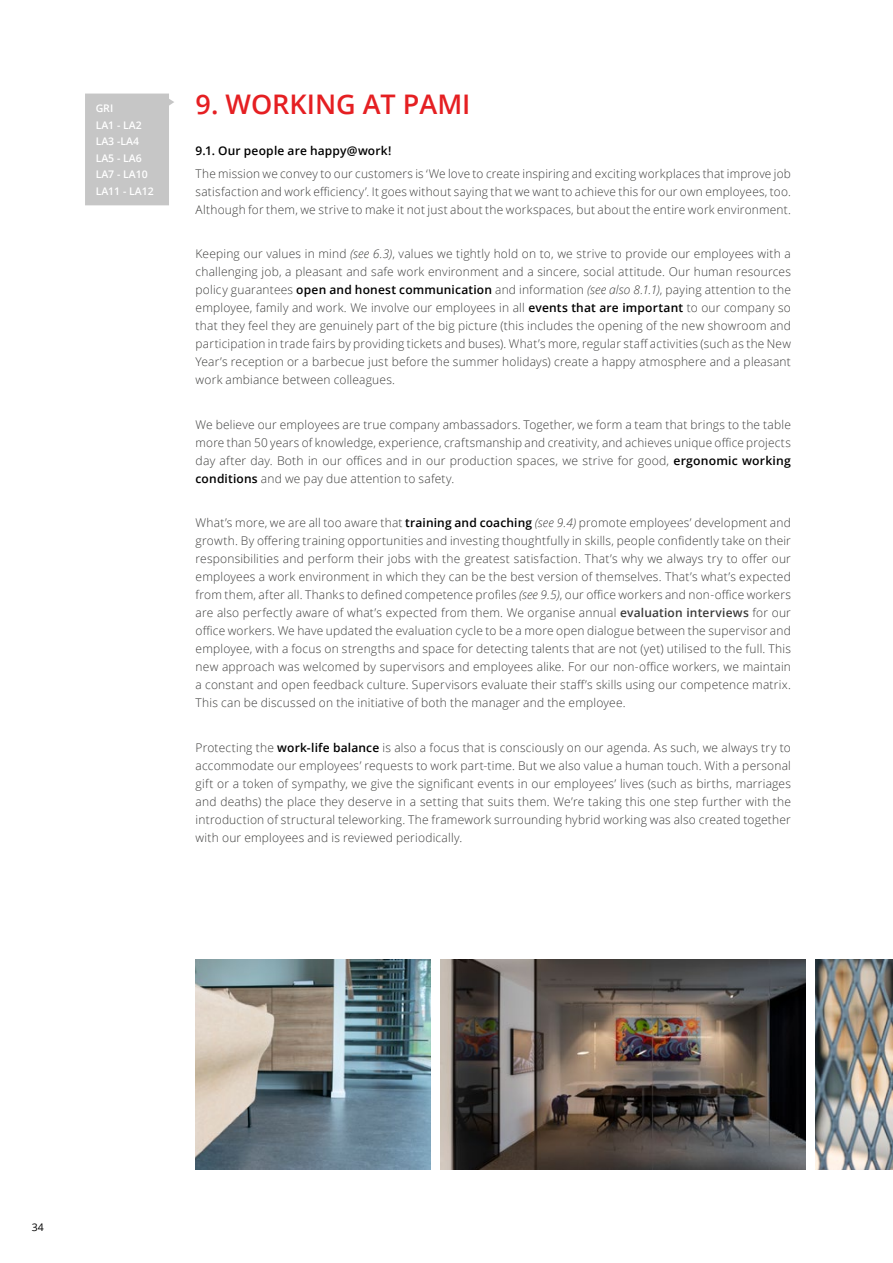
<style>
.page{position:relative;width:893px;height:1263px;background:#fff}
.page>*{position:absolute;margin:0;border:0;box-sizing:border-box;transform-origin:0 0}
.t1{font:600 27px "Open Sans";color:#e51f22}
.t2{font:300 12px/18px "Open Sans";letter-spacing:.015em;color:#3c3c3b;text-align:justify}
.t3{font:600 12px "Open Sans";letter-spacing:.015em;color:#000}
.t4{font:600 10.5px/16.5px "Open Sans";color:#fff}
.t5{font:10.5px "Open Sans";color:#000}
.s1{font-style:italic}
.s2{font-weight:600;color:#000}
.s3{font-weight:600}
</style>
<div class="page">
<img style="left:196px;top:959px;width:234px;height:210px">
<img style="left:816px;top:959px;width:77px;height:210px">
<img style="left:441px;top:959px;width:364px;height:210px">
<div style="left:85px;top:94px;width:89px;height:111px;background:#c6c6c6"></div>
<p class="t4" style="left:96px;top:100px;width:19px">GRI</p>
<h1 class="t1" style="left:196px;top:86px;width:276px">9. WORKING AT PAMI</h1>
<p class="t4" style="left:96px;top:116px;width:60px">LA1 - LA2<br>LA3 -LA4<br>LA5 - LA6<br>LA7 - LA10<br>LA11 - LA12</p>
<p class="t3" style="left:196px;top:143px;width:197px">9.1. Our people are happy@work!</p>
<p class="t2" style="left:196px;top:164px;width:597px">The mission we convey to our customers is ‘We love to create inspiring and exciting workplaces that improve job satisfaction and work efficiency’. It goes without saying that we want to achieve this for our own employees, too.<br>Although for them, we strive to make it not just about the workspaces, but about the entire work environment.</p>
<p class="t2" style="left:196px;top:244px;width:597px">Keeping our values in mind <span class="s1">(see 6.3)</span>, values we tightly hold on to, we strive to provide our employees with a challenging job, a pleasant and safe work environment and a sincere, social attitude. Our human resources policy guarantees <span class="s2">open and honest communication</span> and information <span class="s1">(see also 8.1.1)</span>, paying attention to the employee, family and work. We involve our employees in all <span class="s2">events that are important</span> to our company so that they feel they are genuinely part of the big picture (this includes the opening of the new showroom and participation in trade fairs by providing tickets and buses). What’s more, regular staff activities (such as the New Year’s reception or a barbecue just before the summer holidays) create a happy atmosphere and a pleasant work ambiance between colleagues.</p>
<p class="t2" style="left:196px;top:415px;width:597px">We believe our employees are true company ambassadors. Together, we form a team that brings to the table more than 50 years of knowledge, experience, craftsmanship and creativity, and achieves unique office projects day after day. Both in our offices and in our production spaces, we strive for good, <span class="s2">ergonomic working conditions</span> and we pay due attention to safety.</p>
<p class="t2" style="left:196px;top:513px;width:597px">What’s more, we are all too aware that <span class="s2">training and coaching</span> <span class="s1">(see 9.4)</span> promote employees’ development and growth. By offering training opportunities and investing thoughtfully in skills, people confidently take on their responsibilities and perform their jobs with the greatest satisfaction. That’s why we always try to offer our employees a work environment in which they can be the best version of themselves. That’s what’s expected from them, after all. Thanks to defined competence profiles <span class="s1">(see 9.5)</span>, our office workers and non-office workers are also perfectly aware of what’s expected from them. We organise annual <span class="s3">evaluation interviews</span> for our office workers. We have updated the evaluation cycle to be a more open dialogue between the supervisor and employee, with a focus on strengths and space for detecting talents that are not (yet) utilised to the full. This new approach was welcomed by supervisors and employees alike. For our non-office workers, we maintain a constant and open feedback culture. Supervisors evaluate their staff’s skills using our competence matrix.<br>This can be discussed on the initiative of both the manager and the employee.</p>
<p class="t2" style="left:196px;top:738px;width:597px">Protecting the <span class="s2">work-life balance</span> is also a focus that is consciously on our agenda. As such, we always try to accommodate our employees’ requests to work part-time. But we also value a human touch. With a personal gift or a token of sympathy, we give the significant events in our employees’ lives (such as births, marriages and deaths) the place they deserve in a setting that suits them. We’re taking this one step further with the introduction of structural teleworking. The framework surrounding hybrid working was also created together with our employees and is reviewed periodically.</p>
<p class="t5" style="left:32px;top:1220px;width:14px">34</p>
</div>
